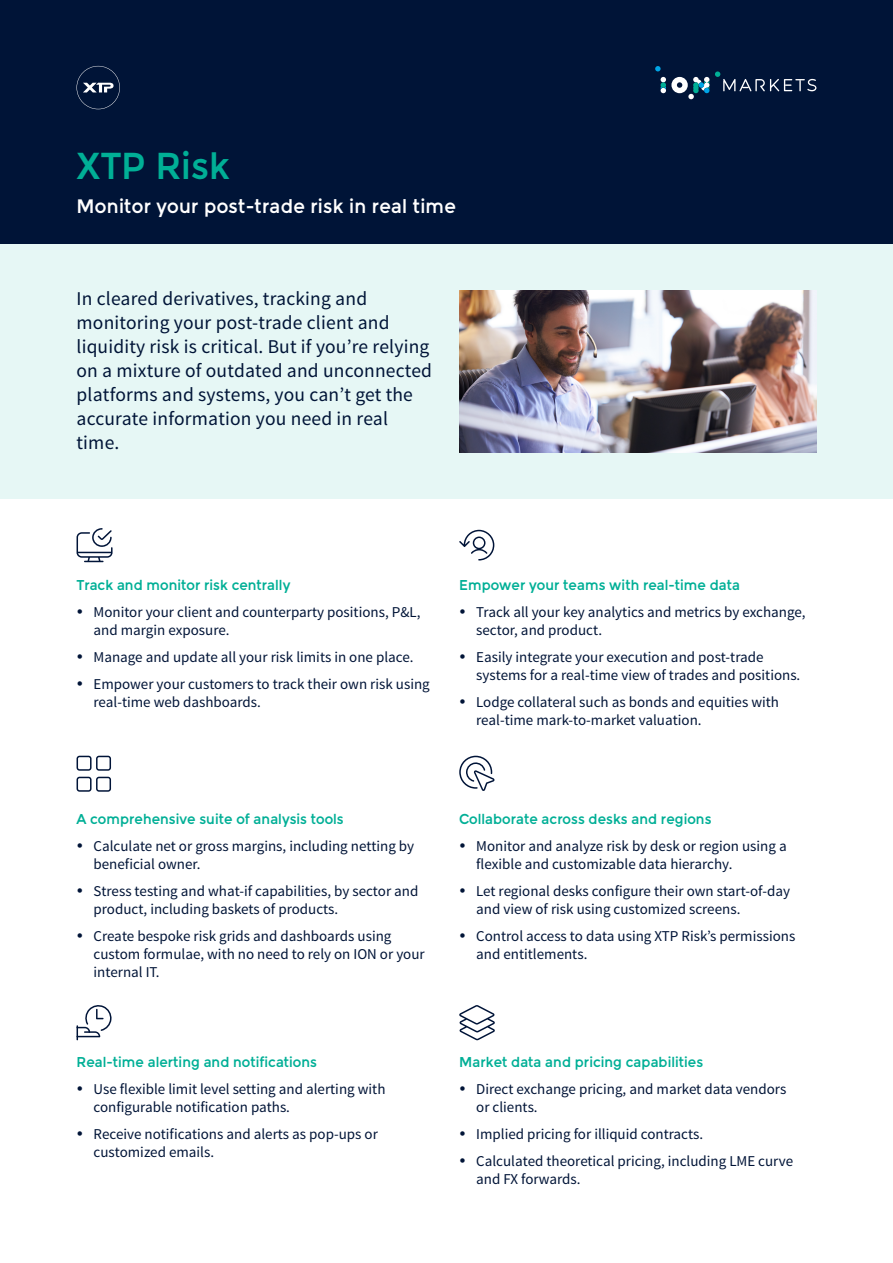
<style>
.page{position:relative;width:893px;height:1263px;background:#fff}
.page>*{position:absolute;margin:0;border:0;box-sizing:border-box;transform-origin:0 0}
.t1{font:37.5px "ION";color:#00af96}
.t2{font:19.5px/24px "Source Sans Pro";letter-spacing:.01em;color:#001437}
.t3{font:19.5px "ION";letter-spacing:.01em;color:#fff}
.t4{font:15px/18px "Source Sans Pro";color:#001437}
.t5{font:14.25px "ION";color:#00af96}
</style>
<div class="page">
<div style="left:0;top:0;width:893px;height:244px;background:#001437"></div>
<div style="left:0;top:244px;width:893px;height:255px;background:#e6f7f5"></div>
<svg style="left:77px;top:66px;width:43px;height:44px"></svg>
<svg style="left:655px;top:66px;width:161px;height:33px"></svg>
<img style="left:459px;top:290px;width:357px;height:162px">
<svg style="left:459px;top:530px;width:35px;height:30px"></svg>
<svg style="left:77px;top:528px;width:36px;height:34px"></svg>
<svg style="left:77px;top:756px;width:34px;height:36px"></svg>
<svg style="left:77px;top:1005px;width:35px;height:35px"></svg>
<svg style="left:459px;top:1005px;width:36px;height:35px"></svg>
<svg style="left:459px;top:756px;width:36px;height:35px"></svg>
<h1 class="t1" style="left:77px;top:144px;width:155px">XTP Risk</h1>
<h2 class="t3" style="left:77px;top:195px;width:381px">Monitor your post-trade risk in real time</h2>
<p class="t2" style="left:77px;top:287px;width:357px">In cleared derivatives, tracking and monitoring your post-trade client and liquidity risk is critical. But if you’re relying on a mixture of outdated and unconnected platforms and systems, you can’t get the accurate information you need in real time.</p>
<p class="t5" style="left:77px;top:576px;width:215px">Track and monitor risk centrally</p>
<p class="t4" style="left:94px;top:603px;width:328px">Monitor your client and counterparty positions, P&amp;L, and margin exposure.</p>
<p class="t4" style="left:94px;top:643px;width:338px;line-height:27px">Manage and update all your risk limits in one place.<br>Empower your customers to track their own risk using</p>
<p class="t4" style="left:94px;top:693px;width:169px">real-time web dashboards.</p>
<p class="t5" style="left:459px;top:576px;width:282px">Empower your teams with real-time data</p>
<p class="t4" style="left:476px;top:603px;width:331px">Track all your key analytics and metrics by exchange, sector, and product.</p>
<p class="t4" style="left:476px;top:648px;width:326px">Easily integrate your execution and post-trade systems for a real-time view of trades and positions.</p>
<p class="t4" style="left:476px;top:693px;width:304px">Lodge collateral such as bonds and equities with real-time mark-to-market valuation.</p>
<p class="t5" style="left:77px;top:810px;width:269px">A comprehensive suite of analysis tools</p>
<p class="t4" style="left:94px;top:837px;width:322px">Calculate net or gross margins, including netting by beneficial owner.</p>
<p class="t4" style="left:94px;top:882px;width:326px">Stress testing and what-if capabilities, by sector and product, including baskets of products.</p>
<p class="t4" style="left:94px;top:927px;width:333px">Create bespoke risk grids and dashboards using custom formulae, with no need to rely on ION or your internal IT.</p>
<p class="t5" style="left:77px;top:1053px;width:242px">Real-time alerting and notifications</p>
<p class="t4" style="left:94px;top:1080px;width:293px">Use flexible limit level setting and alerting with configurable notification paths.</p>
<p class="t4" style="left:94px;top:1125px;width:286px">Receive notifications and alerts as pop-ups or customized emails.</p>
<p class="t5" style="left:459px;top:810px;width:254px">Collaborate across desks and regions</p>
<p class="t4" style="left:476px;top:837px;width:312px">Monitor and analyze risk by desk or region using a flexible and customizable data hierarchy.</p>
<p class="t4" style="left:476px;top:882px;width:315px">Let regional desks configure their own start-of-day and view of risk using customized screens.</p>
<p class="t4" style="left:476px;top:927px;width:321px">Control access to data using XTP Risk’s permissions and entitlements.</p>
<p class="t5" style="left:459px;top:1053px;width:245px">Market data and pricing capabilities</p>
<p class="t4" style="left:476px;top:1080px;width:312px">Direct exchange pricing, and market data vendors or clients.</p>
<p class="t4" style="left:476px;top:1120px;width:318px;line-height:27px">Implied pricing for illiquid contracts.<br>Calculated theoretical pricing, including LME curve</p>
<p class="t4" style="left:476px;top:1170px;width:106px">and FX forwards.</p>
</div>
